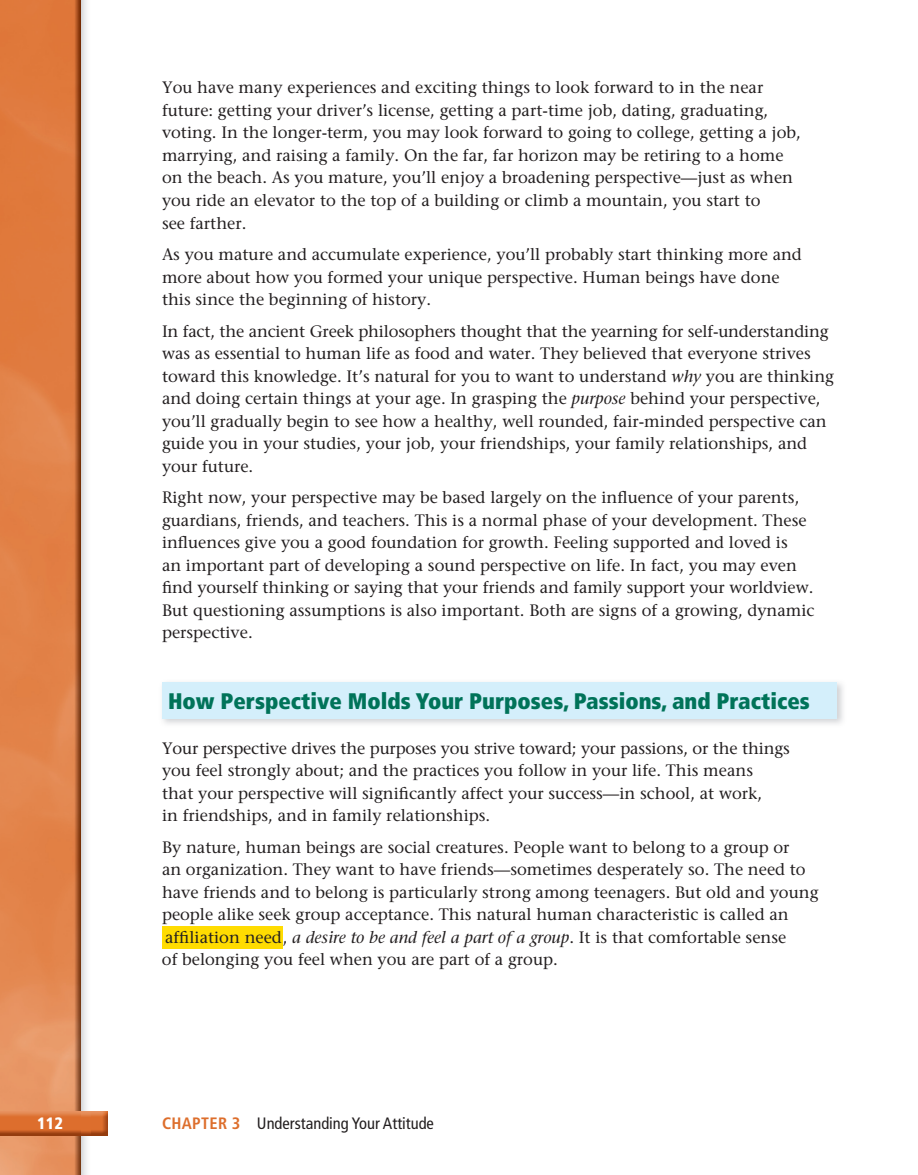
<style>
.page{position:relative;width:918px;height:1175px;background:#fff}
.page>*{position:absolute;margin:0;border:0;box-sizing:border-box;transform-origin:0 0}
.t1{font:900 condensed 22.5px "Frutiger";color:#007359}
.t2{font:16.5px/22.5px "Stone Serif";color:#231f20}
.t3{font:condensed 16.5px "Frutiger";color:#231f20}
.t4{font:900 condensed 16.5px "Frutiger";color:#fff}
.s1{font-style:italic}
.s2{font-weight:700;color:#dd6e2c}
</style>
<div class="page">
<img style="left:0;top:0;width:87px;height:1174px">
<svg style="left:81px;top:1135px;width:27px;height:1px"></svg>
<img style="left:0;top:1135px;width:81px;height:1px">
<img style="left:0;top:1111px;width:108px;height:24px">
<div style="left:162px;top:926px;width:121px;height:22px;background:#ffdc01"></div>
<div style="left:162px;top:682px;width:675px;height:36px;background:#d4effb"></div>
<p class="t2" style="left:162px;top:76px;width:640px">You have many experiences and exciting things to look forward to in the near future: getting your driver’s license, getting a part-time job, dating, graduating, voting. In the longer-term, you may look forward to going to college, getting a job, marrying, and raising a family. On the far, far horizon may be retiring to a home on the beach. As you mature, you’ll enjoy a broadening perspective—just as when you ride an elevator to the top of a building or climb a mountain, you start to<br>see farther.</p>
<p class="t2" style="left:162px;top:243px;width:641px">As you mature and accumulate experience, you’ll probably start thinking more and more about how you formed your unique perspective. Human beings have done this since the beginning of history.</p>
<p class="t2" style="left:162px;top:319px;width:674px">In fact, the ancient Greek philosophers thought that the yearning for self-understanding was as essential to human life as food and water. They believed that everyone strives toward this knowledge. It’s natural for you to want to understand <span class="s1">why</span> you are thinking and doing certain things at your age. In grasping the <span class="s1">purpose</span> behind your perspective, you’ll gradually begin to see how a healthy, well rounded, fair-minded perspective can guide you in your studies, your job, your friendships, your family relationships, and your future.</p>
<p class="t2" style="left:162px;top:486px;width:654px">Right now, your perspective may be based largely on the influence of your parents, guardians, friends, and teachers. This is a normal phase of your development. These influences give you a good foundation for growth. Feeling supported and loved is<br>an important part of developing a sound perspective on life. In fact, you may even find yourself thinking or saying that your friends and family support your worldview.<br>But questioning assumptions is also important. Both are signs of a growing, dynamic perspective.</p>
<h1 class="t1" style="left:168px;top:687px;width:643px">How Perspective Molds Your Purposes, Passions, and Practices</h1>
<p class="t2" style="left:162px;top:736px;width:629px">Your perspective drives the purposes you strive toward; your passions, or the things you feel strongly about; and the practices you follow in your life. This means<br>that your perspective will significantly affect your success—in school, at work,<br>in friendships, and in family relationships.</p>
<p class="t2" style="left:162px;top:835px;width:658px">By nature, human beings are social creatures. People want to belong to a group or<br>an organization. They want to have friends—sometimes desperately so. The need to have friends and to belong is particularly strong among teenagers. But old and young people alike seek group acceptance. This natural human characteristic is called an affiliation need, <span class="s1">a desire to be and feel a part of a group</span>. It is that comfortable sense<br>of belonging you feel when you are part of a group.</p>
<p class="t4" style="left:37px;top:1113px;width:27px">112</p>
<p class="t3" style="left:162px;top:1113px;width:273px"><span class="s2">CHAPTER 3</span> Understanding Your Attitude</p>
</div>
